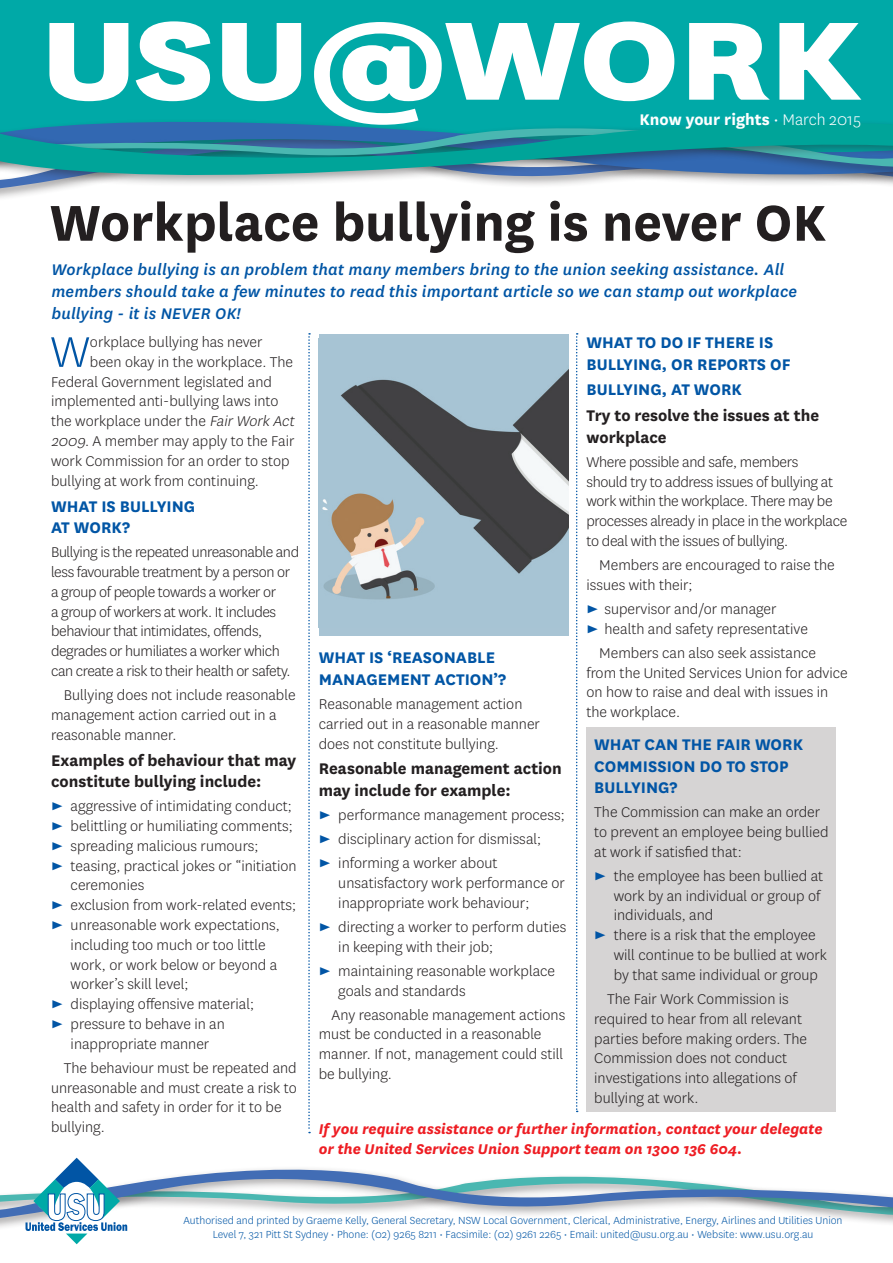
<style>
.page{position:relative;width:893px;height:1263px;background:#fff}
.page>*{position:absolute;margin:0;border:0;box-sizing:border-box;transform-origin:0 0}
.t1{font:700 124.2px "National";color:#fff;scale:1.25 1}
.t2{font:700 58.8px "National";color:#231f20}
.t3{font:300 50.1px "National";color:#0155a5}
.t4{font:italic 500 18px/21.6px "National";letter-spacing:.01em;color:#0155a5}
.t5{font:700 18px/21.6px "National";color:#0155a5}
.t6{font:700 18px/21.6px "National";color:#231f20}
.t7{font:700 18px "National";color:#fff}
.t8{font:300 16.5px/19.8px "National";color:#231f20}
.t9{font:300 16.5px/19.8px "National";letter-spacing:-.025em;color:#231f20}
.t10{font:300 16.5px/19.8px "National";letter-spacing:-.02em;color:#231f20}
.t11{font:italic 700 16.5px/19.8px "National";color:#ee1d23}
.t12{font:300 12px/14.4px "National";color:#0155a5;text-align:center}
.s1{font-weight:300}
.s2{font-style:italic}
.s3{color:#0155a5}
</style>
<div class="page">
<div style="left:0;top:0;width:893px;height:97px;background:#00a9a7"></div>
<svg style="left:0;top:1157px;width:893px;height:65px"></svg>
<svg style="left:0;top:104px;width:893px;height:94px"></svg>
<svg style="left:48px;top:20px;width:164px;height:83px"></svg>
<svg style="left:220px;top:21px;width:83px;height:82px;background:#33bab8"></svg>
<svg style="left:312px;top:20px;width:364px;height:107px;background:#2eb8b6"></svg>
<svg style="left:687px;top:21px;width:83px;height:82px"></svg>
<svg style="left:778px;top:21px;width:85px;height:82px"></svg>
<svg style="left:26px;top:1158px;width:101px;height:86px"></svg>
<div style="left:587px;top:727px;width:249px;height:385px;background:#d6d4d4"></div>
<div style="left:319px;top:335px;width:250px;height:301px;background:#a8c4d4"></div>
<img style="left:322px;top:369px;width:247px;height:231px">
<svg style="left:308px;top:333px;width:2px;height:800px"></svg>
<svg style="left:576px;top:333px;width:2px;height:779px"></svg>
<h1 class="t1" style="left:42px;top:-28px;width:656px">USU@WORK</h1>
<p class="t7" style="left:639px;top:107px;width:223px">Know your rights <span class="s1">• March 2015</span></p>
<h2 class="t2" style="left:50px;top:181px;width:778px">Workplace bullying is never OK</h2>
<p class="t4" style="left:51px;top:258px;width:747px">Workplace bullying is an problem that many members bring to the union seeking assistance. All members should take a few minutes to read this important article so we can stamp out workplace bullying - it is NEVER OK!</p>
<h3 class="t3" style="left:50px;top:320px;width:41px">W</h3>
<p class="t8" style="left:90px;top:332px;width:174px">orkplace bullying has never</p>
<p class="t8" style="left:90px;top:351px;width:205px">been okay in the workplace. The</p>
<p class="t8" style="left:51px;top:371px;width:222px">Federal Government legislated and</p>
<p class="t8" style="left:51px;top:391px;width:229px">implemented anti-bullying laws into</p>
<p class="t8" style="left:51px;top:411px;width:248px">the workplace under the <span class="s2">FairWork Act</span></p>
<p class="t8" style="left:51px;top:431px;width:245px"><span class="s2">2009</span>. A member may apply to the Fair</p>
<p class="t8" style="left:51px;top:450px;width:240px">work Commission for an order to stop</p>
<p class="t8" style="left:51px;top:470px;width:209px">bullying at work from continuing.</p>
<p class="t5" style="left:51px;top:494px;width:146px">WHAT IS BULLYING<br>AT WORK?</p>
<p class="t9" style="left:51px;top:542px;width:249px">Bullying is the repeated unreasonable and less favourable treatment by a person or a group of people towards a worker or<br>a group of workers at work. It includes behaviour that intimidates, offends, degrades or humiliates a worker which can create a risk to their health or safety.</p>
<p class="t8" style="left:51px;top:685px;width:246px;text-indent:13px">Bullying does not include reasonable management action carried out in a reasonable manner.</p>
<p class="t6" style="left:51px;top:748px;width:246px">Examples of behaviour that may constitute bullying include:</p>
<p class="t8" style="left:51px;top:796px;width:242px"><span class="s3">►</span> aggressive of intimidating conduct;</p>
<p class="t8" style="left:51px;top:815px;width:243px"><span class="s3">►</span> belittling or humiliating comments;</p>
<p class="t8" style="left:51px;top:835px;width:209px"><span class="s3">►</span> spreading malicious rumours;</p>
<p class="t8" style="left:51px;top:855px;width:247px"><span class="s3">►</span> teasing, practical jokes or “initiation</p>
<p class="t8" style="left:71px;top:875px;width:75px">ceremonies</p>
<p class="t8" style="left:51px;top:895px;width:247px"><span class="s3">►</span> exclusion from work-related events;</p>
<p class="t8" style="left:51px;top:914px;width:230px"><span class="s3">►</span> unreasonable work expectations,</p>
<p class="t8" style="left:71px;top:934px;width:197px">including too much or too little</p>
<p class="t8" style="left:71px;top:954px;width:208px">work, or work below or beyond a</p>
<p class="t8" style="left:71px;top:974px;width:119px">worker’s skill level;</p>
<p class="t8" style="left:51px;top:994px;width:204px"><span class="s3">►</span> displaying offensive material;</p>
<p class="t8" style="left:51px;top:1013px;width:175px"><span class="s3">►</span> pressure to behave in an</p>
<p class="t8" style="left:71px;top:1033px;width:140px">inappropriate manner</p>
<p class="t8" style="left:51px;top:1057px;width:247px;text-indent:13px">The behaviour must be repeated and unreasonable and must create a risk to health and safety in order for it to be bullying.</p>
<p class="t5" style="left:586px;top:331px;width:206px">WHAT TO DO IF THERE IS<br>BULLYING, OR REPORTS OF</p>
<p class="t5" style="left:586px;top:378px;width:157px">BULLYING, AT WORK</p>
<p class="t6" style="left:586px;top:403px;width:234px">Try to resolve the issues at the workplace</p>
<p class="t10" style="left:586px;top:451px;width:262px">Where possible and safe, members<br>should try to address issues of bullying at work within the workplace. There may be processes already in place in the workplace to deal with the issues of bullying.</p>
<p class="t8" style="left:586px;top:555px;width:250px;text-indent:13px">Members are encouraged to raise the issues with their;</p>
<p class="t8" style="left:586px;top:598px;width:223px"><span class="s3">►</span> supervisor and/or manager<br><span class="s3">►</span> health and safety representative</p>
<p class="t8" style="left:586px;top:642px;width:263px;text-indent:13px">Members can also seek assistance from the United Services Union for advice on how to raise and deal with issues in the workplace.</p>
<p class="t5" style="left:319px;top:646px;width:189px">WHAT IS ‘REASONABLE<br>MANAGEMENT ACTION’?</p>
<p class="t8" style="left:319px;top:693px;width:223px">Reasonable management action carried out in a reasonable manner does not constitute bullying.</p>
<p class="t6" style="left:319px;top:757px;width:245px">Reasonable management action may include for example:</p>
<p class="t8" style="left:319px;top:802px;width:247px;line-height:24px"><span class="s3">►</span> performance management process; <span class="s3">►</span> disciplinary action for dismissal;<br><span class="s3">►</span> informing a worker about</p>
<p class="t8" style="left:338px;top:872px;width:228px">unsatisfactory work performance or inappropriate work behaviour;</p>
<p class="t8" style="left:338px;top:916px;width:230px;text-indent:-20px"><span class="s3">►</span> directing a worker to perform duties in keeping with their job;</p>
<p class="t8" style="left:338px;top:960px;width:218px;text-indent:-20px"><span class="s3">►</span> maintaining reasonable workplace goals and standards</p>
<p class="t8" style="left:319px;top:1004px;width:248px;text-indent:13px">Any reasonable management actions must be conducted in a reasonable manner. If not, management could still be bullying.</p>
<p class="t5" style="left:594px;top:732px;width:210px">WHAT CAN THE FAIR WORK<br>COMMISSION DO TO STOP<br>BULLYING?</p>
<p class="t8" style="left:594px;top:802px;width:236px">The Commission can make an order to prevent an employee being bullied at work if satisfied that:</p>
<p class="t8" style="left:594px;top:865px;width:230px"><span class="s3">►</span> the employee has been bullied at</p>
<p class="t8" style="left:614px;top:885px;width:208px">work by an individual or group of</p>
<p class="t8" style="left:614px;top:905px;width:101px">individuals, and</p>
<p class="t8" style="left:594px;top:925px;width:223px"><span class="s3">►</span> there is a risk that the employee</p>
<p class="t8" style="left:614px;top:945px;width:215px">will continue to be bullied at work</p>
<p class="t8" style="left:614px;top:964px;width:206px">by that same individual or group</p>
<p class="t8" style="left:594px;top:988px;width:214px;text-indent:13px">The Fair Work Commission is required to hear from all relevant parties before making orders. The<br>Commission does not conduct investigations into allegations of bullying at work.</p>
<p class="t11" style="left:319px;top:1118px;width:505px">If you require assistance or further information, contact your delegate or the United Services Union Support team on 1300 136 604.</p>
<p class="t12" style="left:184px;top:1213px;width:660px">Authorised and printed by Graeme Kelly, General Secretary, NSW Local Government, Clerical, Administrative, Energy, Airlines and Utilities Union<br>Level 7, 321 Pitt St Sydney • Phone: (02) 9265 8211 • Facsimile: (02) 9261 2265 • Email: united@usu.org.au • Website: www.usu.org.au</p>
</div>
